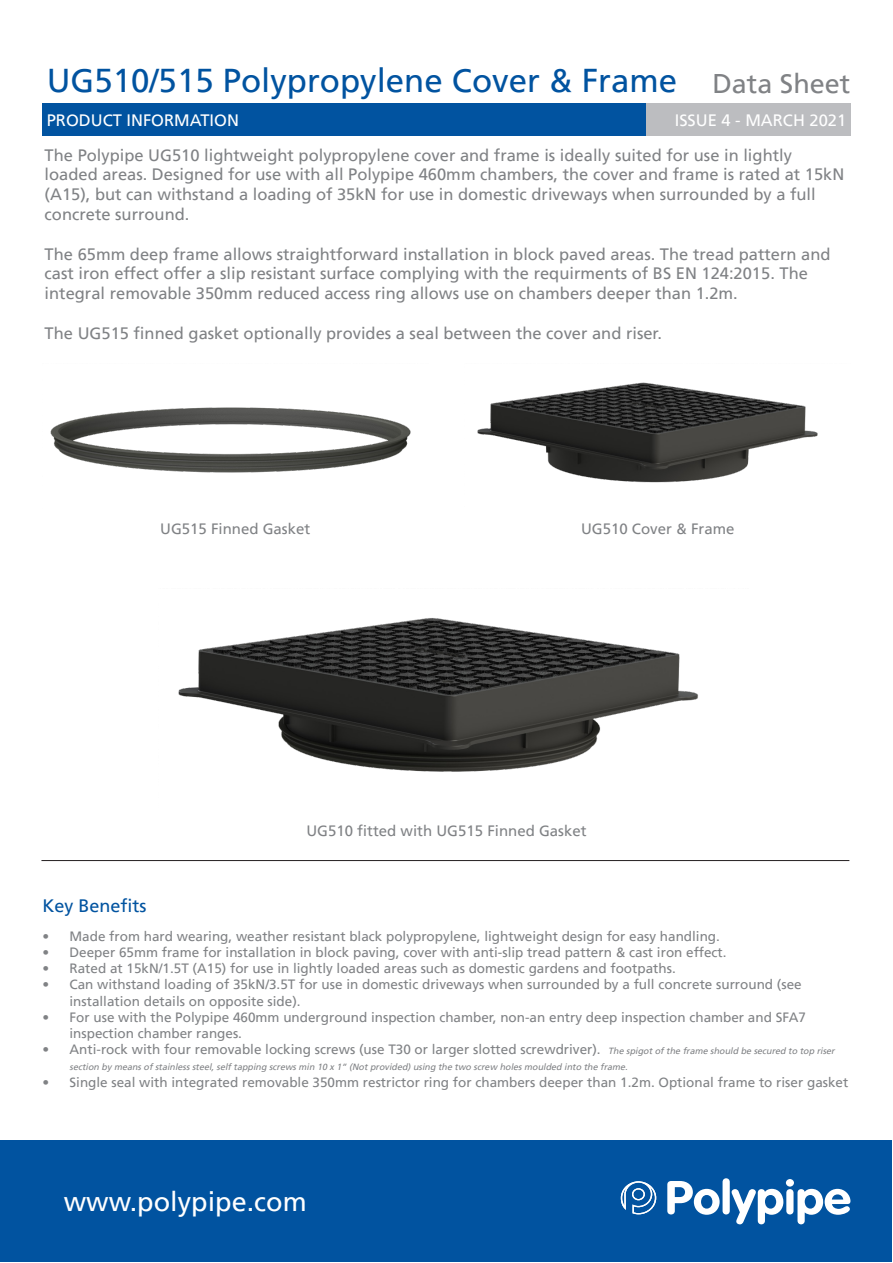
<style>
.page{position:relative;width:893px;height:1263px;background:#fff}
.page>*{position:absolute;margin:0;border:0;box-sizing:border-box;transform-origin:0 0}
.t1{font:33px "Frutiger LT";color:#0153a0}
.t2{font:27px "Frutiger LT";color:#fff}
.t3{font:27px "Frutiger LT";color:#808285}
.t4{font:18px "Frutiger LT";color:#0153a0}
.t5{font:16.5px/19.8px "Frutiger LT";color:#808285}
.t6{font:16.5px "Frutiger LT";color:#fff}
.t7{font:15px "Frutiger LT";color:#808285}
.t8{font:13.5px/16.2px "Frutiger LT";color:#808285}
.t9{font:italic 9px "Frutiger LT";color:#808285}
.s1{font-style:italic;font-size:9px}
</style>
<div class="page">
<div style="left:1px;top:1140px;width:891px;height:122px;background:#0153a0"></div>
<svg style="left:621px;top:1181px;width:35px;height:33px"></svg>
<svg style="left:667px;top:1181px;width:53px;height:34px"></svg>
<div style="left:723px;top:1178px;width:7px;height:36px;background:#fff;border-radius:4px"></div>
<svg style="left:732px;top:1179px;width:118px;height:45px"></svg>
<div style="left:43px;top:104px;width:603px;height:32px;background:#0153a0"></div>
<div style="left:646px;top:104px;width:204px;height:32px;background:#bcbdc0"></div>
<hr style="left:41px;top:860px;width:808px;height:1px;background:#231f20">
<img style="left:50px;top:407px;width:361px;height:66px">
<img style="left:477px;top:382px;width:341px;height:101px">
<img style="left:178px;top:618px;width:520px;height:154px">
<p class="t1" style="left:47px;top:61px;width:632px">UG510/515 Polypropylene Cover &amp; Frame</p>
<p class="t3" style="left:712px;top:68px;width:140px">Data Sheet</p>
<p class="t6" style="left:47px;top:111px;width:194px">PRODUCT INFORMATION</p>
<p class="t6" style="left:675px;top:111px;width:173px">ISSUE 4 - MARCH 2021</p>
<p class="t5" style="left:45px;top:145px;width:801px">The Polypipe UG510 lightweight polypropylene cover and frame is ideally suited for use in lightly loaded areas. Designed for use with all Polypipe 460mm chambers, the cover and frame is rated at 15kN (A15), but can withstand a loading of 35kN for use in domestic driveways when surrounded by a full concrete surround.</p>
<p class="t5" style="left:45px;top:244px;width:787px">The 65mm deep frame allows straightforward installation in block paved areas. The tread pattern and cast iron effect offer a slip resistant surface complying with the requirments of BS EN 124:2015. The integral removable 350mm reduced access ring allows use on chambers deeper than 1.2m.</p>
<p class="t5" style="left:45px;top:323px;width:619px">The UG515 finned gasket optionally provides a seal between the cover and riser.</p>
<p class="t7" style="left:160px;top:520px;width:152px">UG515 Finned Gasket</p>
<p class="t7" style="left:581px;top:520px;width:155px">UG510 Cover &amp; Frame</p>
<p class="t7" style="left:306px;top:822px;width:282px">UG510 fitted with UG515 Finned Gasket</p>
<p class="t4" style="left:43px;top:895px;width:106px">Key Benefits</p>
<p class="t8" style="left:43px;top:928px;width:679px">• Made from hard wearing, weather resistant black polypropylene, lightweight design for easy handling.</p>
<p class="t8" style="left:43px;top:944px;width:685px">• Deeper 65mm frame for installation in block paving, cover with anti-slip tread pattern &amp; cast iron effect.</p>
<p class="t8" style="left:43px;top:960px;width:635px">• Rated at 15kN/1.5T (A15) for use in lightly loaded areas such as domestic gardens and footpaths.</p>
<p class="t8" style="left:70px;top:977px;width:734px;text-indent:-27px">• Can withstand loading of 35kN/3.5T for use in domestic driveways when surrounded by a full concrete surround (see installation details on opposite side).</p>
<p class="t8" style="left:70px;top:1009px;width:738px;text-indent:-27px">• For use with the Polypipe 460mm underground inspection chamber, non-an entry deep inspection chamber and SFA7 inspection chamber ranges.</p>
<p class="t8" style="left:43px;top:1041px;width:796px">• Anti-rock with four removable locking screws (use T30 or larger slotted screwdriver). <span class="s1">The spigotofthe frame should be secured to top riser</span></p>
<p class="t9" style="left:70px;top:1062px;width:562px">section by meansofstainlesssteel,selftapping screwsmin 10 x 1” (Notprovided)using the two screw holesmoulded into the frame.</p>
<p class="t8" style="left:43px;top:1074px;width:807px">• Single seal with integrated removable 350mm restrictor ring for chambers deeper than 1.2m. Optional frame to riser gasket</p>
<p class="t2" style="left:64px;top:1186px;width:244px">www.polypipe.com</p>
</div>
